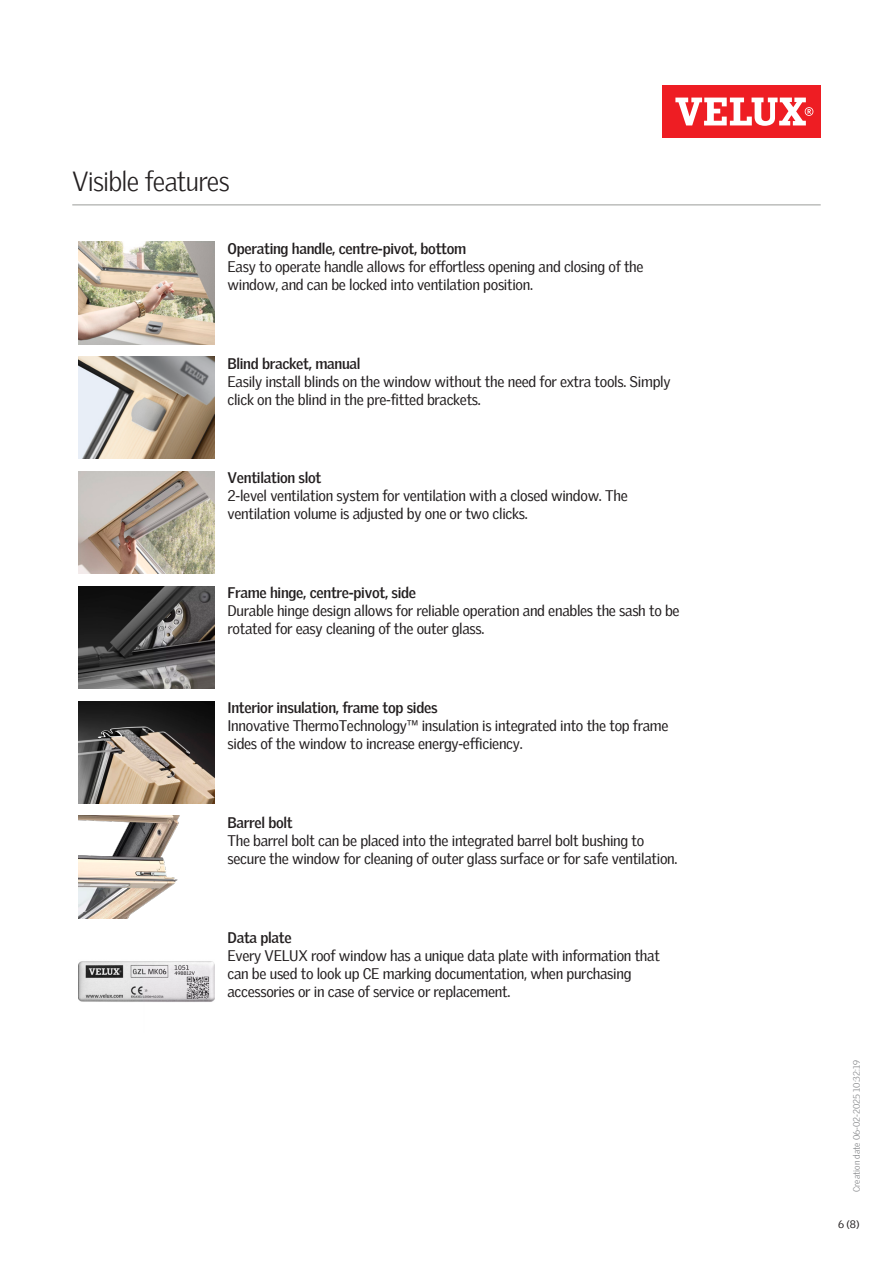
<style>
.page{position:relative;width:893px;height:1263px;background:#fff}
.page>*{position:absolute;margin:0;border:0;box-sizing:border-box;transform-origin:0 0}
.Headline_With_Line_B{font:300 27px "Velux Gothic";letter-spacing:-.03em;color:#231f20}
.Body_Heading{font:15px/18px "Velux Gothic";letter-spacing:-.02em;color:#231f20}
.t1{font:10.5px "Velux Gothic";color:#231f20}
.t2{font:300 9px "Velux Gothic";color:#7c7e81}
.s1{font-weight:700}
</style>
<div class="page">
<div style="left:662px;top:85px;width:159px;height:53px;background:#ee1d23"></div>
<svg style="left:675px;top:98px;width:138px;height:28px"></svg>
<hr style="left:72px;top:204px;width:749px;height:2px;background:#bcbdbb">
<img style="left:79px;top:242px;width:136px;height:102px">
<img style="left:79px;top:357px;width:136px;height:102px">
<img style="left:79px;top:472px;width:136px;height:102px">
<img style="left:79px;top:586px;width:136px;height:102px">
<img style="left:79px;top:701px;width:136px;height:102px">
<img style="left:79px;top:816px;width:101px;height:102px">
<img style="left:79px;top:961px;width:136px;height:41px">
<p class="Headline_With_Line_B" style="left:72px;top:161px;width:159px">Visible features</p>
<p class="Body_Heading" style="left:227px;top:238px;width:418px"><span class="s1">Operating handle, centre-pivot, bottom<br></span>Easy to operate handle allows for effortless opening and closing of the window, and can be locked into ventilation position.</p>
<p class="Body_Heading" style="left:227px;top:353px;width:445px"><span class="s1">Blind bracket, manual<br></span>Easily install blinds on the window without the need for extra tools. Simply click on the blind in the pre-fitted brackets.</p>
<p class="Body_Heading" style="left:227px;top:468px;width:402px"><span class="s1">Ventilation slot<br></span>2-level ventilation system for ventilation with a closed window. The ventilation volume is adjusted by one or two clicks.</p>
<p class="Body_Heading" style="left:227px;top:582px;width:454px"><span class="s1">Frame hinge, centre-pivot, side<br></span>Durable hinge design allows for reliable operation and enables the sash to be rotated for easy cleaning of the outer glass.</p>
<p class="Body_Heading" style="left:227px;top:697px;width:442px"><span class="s1">Interior insulation, frame top sides<br></span>Innovative ThermoTechnology™ insulation is integrated into the top frame sides of the window to increase energy-efficiency.</p>
<p class="Body_Heading" style="left:227px;top:812px;width:451px"><span class="s1">Barrel bolt<br></span>The barrel bolt can be placed into the integrated barrel bolt bushing to secure the window for cleaning of outer glass surface or for safe ventilation.</p>
<p class="Body_Heading" style="left:227px;top:927px;width:434px"><span class="s1">Data plate<br></span>Every VELUX roof window has a unique data plate with information that can be used to look up CE marking documentation, when purchasing accessories or in case of service or replacement.</p>
<p class="t2" style="left:850px;top:1192px;width:133px;rotate:-90deg">Creation date 06-02-2025 10:32:19</p>
<p class="t1" style="left:838px;top:1216px;width:23px">6 (8)</p>
</div>
